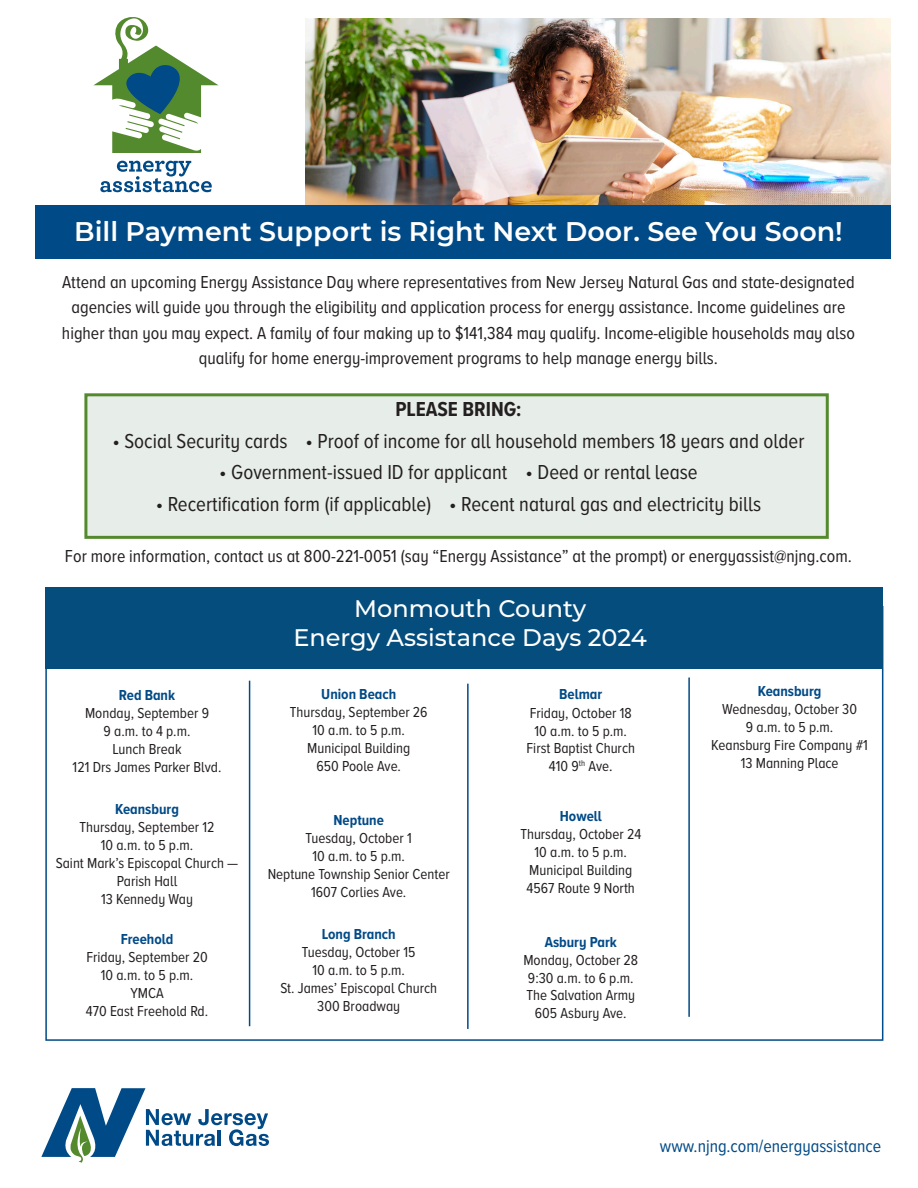
<style>
.page{position:relative;width:918px;height:1188px;background:#fff}
.page>*{position:absolute;margin:0;border:0;box-sizing:border-box;transform-origin:0 0}
.t1{font:600 27px "Montserrat";color:#fff}
.t2{font:500 24px/28.8px "Montserrat";color:#fff;text-align:center}
.t3{font:21px "Proxima Nova A Cond";color:#231f20}
.t4{font:700 21px "Proxima Nova A Cond";color:#231f20}
.t5{font:18px/25.5px "Proxima Nova A Cond";color:#231f20;text-align:center}
.t6{font:18px "Proxima Nova A Cond";color:#004a87}
.t7{font:15px/18px "Proxima Nova A Cond";color:#231f20;text-align:center}
.t8{font:700 15px "Proxima Nova A Cond";color:#004a87}
.s1{font-weight:700;color:#004a87}
.s2{font-family:"Minion Pro"}
</style>
<div class="page">
<div style="left:84px;top:393px;width:745px;height:146px;background:#e7ede8;border:3px solid #548a2e"></div>
<img style="left:306px;top:18px;width:585px;height:187px">
<svg style="left:93px;top:17px;width:126px;height:136px"></svg>
<svg style="left:100px;top:161px;width:112px;height:31px"></svg>
<div style="left:36px;top:205px;width:855px;height:54px;background:#004a87"></div>
<svg style="left:41px;top:1088px;width:228px;height:75px"></svg>
<div style="left:46px;top:587px;width:837px;height:82px;background:#044d7c"></div>
<hr style="left:249px;top:681px;width:1px;height:345px;background:#004a87">
<hr style="left:688px;top:678px;width:2px;height:339px;background:#004a87">
<hr style="left:467px;top:684px;width:2px;height:345px;background:#004a87">
<p class="t1" style="left:74px;top:212px;width:770px">Bill Payment Support is Right Next Door. See You Soon!</p>
<p class="t5" style="left:62px;top:268px;width:794px">Attend an upcoming Energy Assistance Day where representatives from New Jersey Natural Gas and state-designated agencies will guide you through the eligibility and application process for energy assistance. Income guidelines are higher than you may expect. A family of four making up to $141,384 may qualify. Income-eligible households may also qualify for home energy-improvement programs to help manage energy bills.</p>
<p class="t4" style="left:395px;top:394px;width:128px">PLEASE BRING:</p>
<p class="t3" style="left:112px;top:425px;width:694px">• Social Security cards • Proof of income for all household members 18 years and older</p>
<p class="t3" style="left:219px;top:457px;width:480px">• Government-issued ID for applicant • Deed or rental lease</p>
<p class="t3" style="left:156px;top:488px;width:607px">• Recertification form (if applicable) • Recent natural gas and electricity bills</p>
<p class="t5" style="left:65px;top:543px;width:788px">For more information, contact us at 800-221-0051 (say “Energy Assistance” at the prompt) or energyassist@njng.com.</p>
<p class="t2" style="left:293px;top:593px;width:355px">Monmouth County<br>Energy Assistance Days 2024</p>
<p class="t8" style="left:119px;top:684px;width:58px">Red Bank</p>
<p class="t7" style="left:85px;top:703px;width:125px">Monday, September 9</p>
<p class="t7" style="left:104px;top:721px;width:88px">9 a.m. to 4 p.m.</p>
<p class="t7" style="left:113px;top:739px;width:71px">Lunch Break</p>
<p class="t7" style="left:73px;top:757px;width:150px">121 Drs James Parker Blvd.</p>
<p class="t8" style="left:115px;top:798px;width:65px">Keansburg</p>
<p class="t7" style="left:80px;top:817px;width:137px">Thursday, September 12</p>
<p class="t7" style="left:101px;top:835px;width:94px">10 a.m. to 5 p.m.</p>
<p class="t7" style="left:56px;top:853px;width:184px">Saint Mark’s Episcopal Church —</p>
<p class="t7" style="left:117px;top:871px;width:62px">Parish Hall</p>
<p class="t7" style="left:101px;top:889px;width:93px">13 Kennedy Way</p>
<p class="t8" style="left:121px;top:928px;width:54px">Freehold</p>
<p class="t7" style="left:86px;top:948px;width:123px">Friday, September 20</p>
<p class="t7" style="left:101px;top:966px;width:94px">10 a.m. to 5 p.m.</p>
<p class="t7" style="left:130px;top:984px;width:35px">YMCA</p>
<p class="t7" style="left:86px;top:1002px;width:124px">470 East Freehold Rd.</p>
<p class="t8" style="left:758px;top:680px;width:65px">Keansburg</p>
<p class="t7" style="left:722px;top:700px;width:136px">Wednesday, October 30</p>
<p class="t7" style="left:746px;top:718px;width:89px">9 a.m. to 5 p.m.</p>
<p class="t7" style="left:711px;top:736px;width:158px">Keansburg Fire Company #1</p>
<p class="t7" style="left:741px;top:754px;width:99px">13 Manning Place</p>
<p class="t8" style="left:321px;top:683px;width:76px">Union Beach</p>
<p class="t7" style="left:290px;top:703px;width:139px">Thursday, September 26<br>10 a.m. to 5 p.m.</p>
<p class="t7" style="left:307px;top:739px;width:105px">Municipal Building</p>
<p class="t7" style="left:316px;top:757px;width:86px">650 Poole Ave.</p>
<p class="t7" style="left:527px;top:685px;width:110px"><span class="s1">Belmar<br></span>Friday, October 18<br>10 a.m. to 5 p.m.<br>First Baptist Church<br>410 9<sup>th</sup> Ave<span class="s2">.</span></p>
<p class="t7" style="left:520px;top:806px;width:122px"><span class="s1">Howell<br></span>Thursday, October 24<br>10 a.m. to 5 p.m.<br>Municipal Building<br>4567 Route 9 North</p>
<p class="t8" style="left:334px;top:809px;width:52px">Neptune</p>
<p class="t7" style="left:306px;top:829px;width:108px">Tuesday, October 1</p>
<p class="t7" style="left:313px;top:847px;width:94px">10 a.m. to 5 p.m.</p>
<p class="t7" style="left:268px;top:865px;width:184px">Neptune Township Senior Center</p>
<p class="t7" style="left:311px;top:883px;width:97px">1607 Corlies Ave.</p>
<p class="t8" style="left:322px;top:923px;width:76px">Long Branch</p>
<p class="t7" style="left:302px;top:943px;width:115px">Tuesday, October 15</p>
<p class="t7" style="left:313px;top:961px;width:94px">10 a.m. to 5 p.m.</p>
<p class="t7" style="left:280px;top:979px;width:158px">St. James’ Episcopal Church</p>
<p class="t7" style="left:317px;top:997px;width:84px">300 Broadway</p>
<p class="t7" style="left:523px;top:932px;width:116px"><span class="s1">Asbury Park<br></span>Monday, October 28<br>9:30 a.m. to 6 p.m.<br>The Salvation Army<br>605 Asbury Ave.</p>
<p class="t6" style="left:660px;top:1133px;width:223px">www.njng.com/energyassistance</p>
</div>
